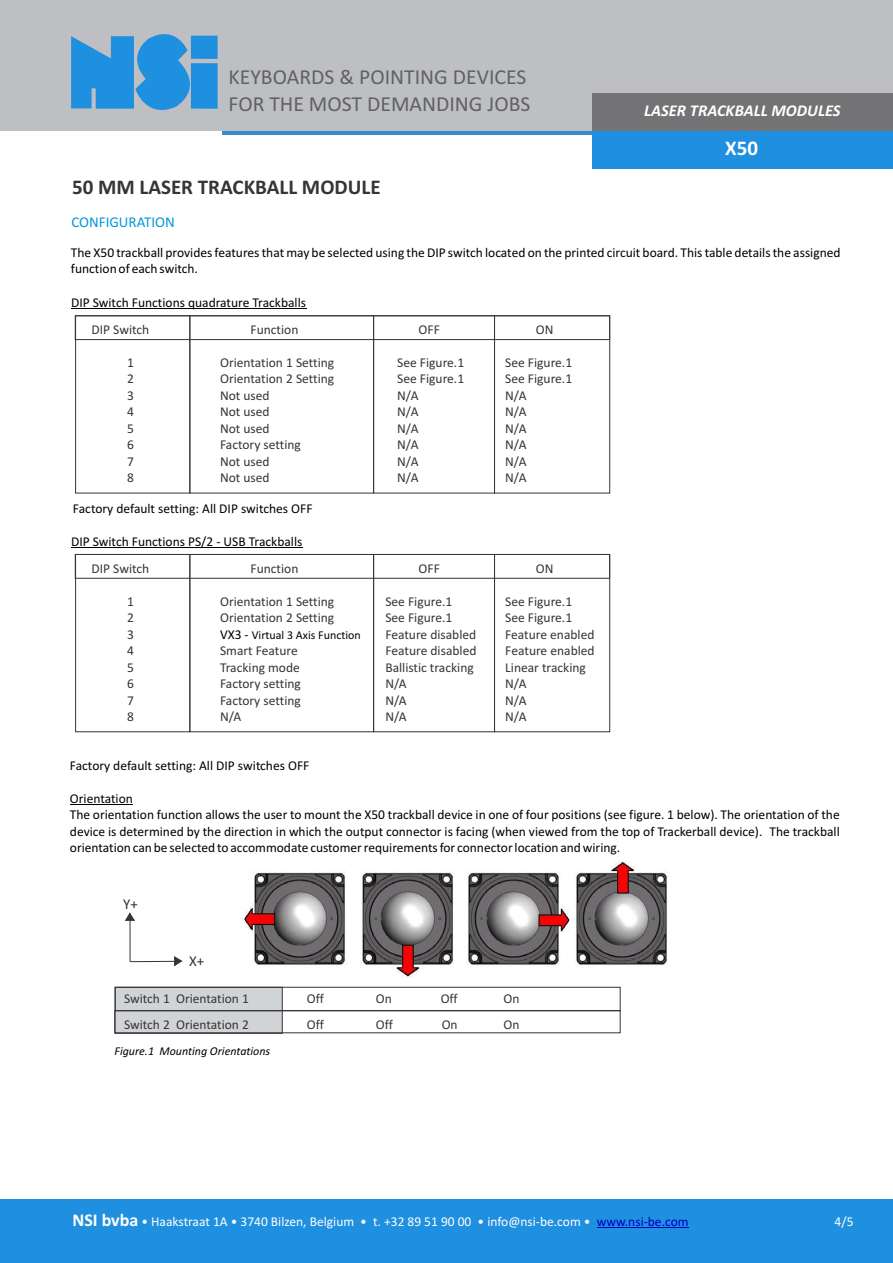
<style>
.page{position:relative;width:893px;height:1263px;background:#fff}
.page>*{position:absolute;margin:0;border:0;box-sizing:border-box;transform-origin:0 0}
.t1{font:21.45px/26.2px "Calibri";color:#616161}
.t2{font:700 21px "Calibri";color:#383336}
.t3{font:700 21px "Calibri";color:#fff}
.t4{font:italic 700 16.5px "Calibri";color:#fff}
.t5{font:15px "Calibri";color:#0099d9}
.t6{font:15px "Calibri";color:#383336}
.t7{font:13.5px/16.5px "Calibri";color:#000}
.t8{font:13.5px "Calibri";color:#383336}
.t9{font:13.5px "Calibri";color:#fff}
.t10{font:italic 12px "Calibri";color:#000}
.t11{font:12px "Calibri";color:#000}
.s1{font-size:13.5px}
.s2{font-weight:700;font-size:18px}
.s3{color:#0000c4}
</style>
<div class="page">
<div style="left:0;top:1200px;width:893px;height:63px;background:#1f8fe0"></div>
<hr style="left:597px;top:1227px;width:92px;height:1px;background:#0000c4">
<svg style="left:222px;top:130px;width:371px;height:4px"></svg>
<div style="left:0;top:0;width:893px;height:130px;background:#bdbfc2"></div>
<svg style="left:71px;top:34px;width:134px;height:76px"></svg>
<div style="left:191px;top:36px;width:27px;height:23px;background:#1f8fe0"></div>
<div style="left:191px;top:63px;width:27px;height:46px;background:#1f8fe0"></div>
<div style="left:593px;top:131px;width:300px;height:38px;background:#1f8fe0"></div>
<div style="left:593px;top:93px;width:300px;height:38px;background:#737375"></div>
<hr style="left:71px;top:309px;width:235px;height:1px;background:#000">
<div style="left:117px;top:989px;width:166px;height:42px;background:#d1d4d6"></div>
<div style="left:115px;top:987px;width:505px;height:24px;border:1px solid #383336"></div>
<div style="left:115px;top:1010px;width:505px;height:23px;border:1px solid #383336"></div>
<hr style="left:130px;top:920px;width:1px;height:42px;background:#383336">
<hr style="left:130px;top:961px;width:44px;height:1px;background:#383336">
<svg style="left:125px;top:913px;width:10px;height:8px"></svg>
<svg style="left:174px;top:956px;width:8px;height:10px"></svg>
<div style="left:75px;top:316px;width:115px;height:177px;border:1px solid #383336"></div>
<div style="left:373px;top:316px;width:122px;height:177px;border:1px solid #383336"></div>
<div style="left:494px;top:316px;width:116px;height:177px;border:1px solid #383336"></div>
<div style="left:75px;top:316px;width:535px;height:24px;border:1px solid #383336"></div>
<hr style="left:70px;top:804px;width:63px;height:1px;background:#000">
<hr style="left:71px;top:547px;width:231px;height:1px;background:#000">
<div style="left:75px;top:554px;width:115px;height:178px;border:1px solid #383336"></div>
<div style="left:190px;top:554px;width:184px;height:178px;border:1px solid #383336"></div>
<div style="left:373px;top:554px;width:122px;height:178px;border:1px solid #383336"></div>
<div style="left:494px;top:554px;width:116px;height:178px;border:1px solid #383336"></div>
<div style="left:75px;top:554px;width:535px;height:24px;border:1px solid #383336"></div>
<img style="left:244px;top:862px;width:423px;height:116px">
<h1 class="t1" style="left:229px;top:66px;width:303px">KEYBOARDS &amp; POINTING DEVICES<br>FOR THE MOST DEMANDING JOBS</h1>
<h2 class="t2" style="left:72px;top:178px;width:310px">50 MM LASER TRACKBALL MODULE</h2>
<p class="t4" style="left:644px;top:103px;width:198px">LASER TRACKBALL MODULES</p>
<h2 class="t3" style="left:725px;top:140px;width:34px">X50</h2>
<p class="t5" style="left:71px;top:216px;width:105px">CONFIGURATION</p>
<p class="t7" style="left:71px;top:245px;width:771px">The X50 trackball provides features that may be selected using the DIP switch located on the printed circuit board. This table details the assigned function of each switch.</p>
<p class="t7" style="left:71px;top:296px;width:236px">DIP Switch Functions quadrature Trackballs</p>
<p class="t8" style="left:92px;top:324px;width:59px">DIP Switch</p>
<p class="t8" style="left:250px;top:324px;width:49px">Function</p>
<p class="t8" style="left:419px;top:324px;width:23px">OFF</p>
<p class="t8" style="left:536px;top:324px;width:19px">ON</p>
<p class="t8" style="left:127px;top:357px;width:8px">1</p>
<p class="t8" style="left:220px;top:357px;width:116px">Orientation 1 Setting</p>
<p class="t8" style="left:397px;top:357px;width:68px">See Figure.1</p>
<p class="t8" style="left:505px;top:357px;width:68px">See Figure.1</p>
<p class="t8" style="left:127px;top:373px;width:8px">2</p>
<p class="t8" style="left:220px;top:373px;width:116px">Orientation 2 Setting</p>
<p class="t8" style="left:397px;top:373px;width:68px">See Figure.1</p>
<p class="t8" style="left:505px;top:373px;width:68px">See Figure.1</p>
<p class="t8" style="left:127px;top:390px;width:8px">3</p>
<p class="t8" style="left:220px;top:390px;width:51px">Not used</p>
<p class="t8" style="left:397px;top:390px;width:23px">N/A</p>
<p class="t8" style="left:505px;top:390px;width:23px">N/A</p>
<p class="t8" style="left:127px;top:406px;width:8px">4</p>
<p class="t8" style="left:220px;top:406px;width:51px">Not used</p>
<p class="t8" style="left:397px;top:406px;width:23px">N/A</p>
<p class="t8" style="left:505px;top:406px;width:23px">N/A</p>
<p class="t8" style="left:127px;top:423px;width:8px">5</p>
<p class="t8" style="left:220px;top:423px;width:51px">Not used</p>
<p class="t8" style="left:397px;top:423px;width:23px">N/A</p>
<p class="t8" style="left:505px;top:423px;width:23px">N/A</p>
<p class="t8" style="left:127px;top:439px;width:8px">6</p>
<p class="t8" style="left:220px;top:439px;width:82px">Factory setting</p>
<p class="t8" style="left:397px;top:439px;width:23px">N/A</p>
<p class="t8" style="left:505px;top:439px;width:23px">N/A</p>
<p class="t8" style="left:127px;top:456px;width:8px">7</p>
<p class="t8" style="left:220px;top:456px;width:51px">Not used</p>
<p class="t8" style="left:397px;top:456px;width:23px">N/A</p>
<p class="t8" style="left:505px;top:456px;width:23px">N/A</p>
<p class="t8" style="left:127px;top:472px;width:8px">8</p>
<p class="t8" style="left:220px;top:472px;width:51px">Not used</p>
<p class="t8" style="left:397px;top:472px;width:23px">N/A</p>
<p class="t8" style="left:505px;top:472px;width:23px">N/A</p>
<p class="t7" style="left:73px;top:502px;width:241px">Factory default setting: All DIP switches OFF</p>
<p class="t7" style="left:71px;top:534px;width:233px">DIP Switch Functions PS/2 - USB Trackballs</p>
<p class="t8" style="left:92px;top:563px;width:59px">DIP Switch</p>
<p class="t8" style="left:250px;top:563px;width:49px">Function</p>
<p class="t8" style="left:419px;top:563px;width:23px">OFF</p>
<p class="t8" style="left:536px;top:563px;width:19px">ON</p>
<p class="t8" style="left:127px;top:595px;width:8px">1</p>
<p class="t8" style="left:220px;top:595px;width:116px">Orientation 1 Setting</p>
<p class="t8" style="left:385px;top:595px;width:68px">See Figure.1</p>
<p class="t8" style="left:505px;top:595px;width:68px">See Figure.1</p>
<p class="t8" style="left:127px;top:612px;width:8px">2</p>
<p class="t8" style="left:220px;top:612px;width:116px">Orientation 2 Setting</p>
<p class="t8" style="left:385px;top:612px;width:68px">See Figure.1</p>
<p class="t8" style="left:505px;top:612px;width:68px">See Figure.1</p>
<p class="t8" style="left:127px;top:628px;width:8px">3</p>
<p class="t8" style="left:385px;top:628px;width:92px">Feature disabled</p>
<p class="t8" style="left:505px;top:628px;width:91px">Feature enabled</p>
<p class="t8" style="left:127px;top:645px;width:8px">4</p>
<p class="t8" style="left:220px;top:645px;width:79px">Smart Feature</p>
<p class="t8" style="left:385px;top:645px;width:93px">Feature disabled</p>
<p class="t8" style="left:505px;top:645px;width:91px">Feature enabled</p>
<p class="t8" style="left:127px;top:661px;width:8px">5</p>
<p class="t8" style="left:220px;top:661px;width:81px">Tracking mode</p>
<p class="t8" style="left:385px;top:661px;width:90px">Ballistic tracking</p>
<p class="t8" style="left:505px;top:661px;width:82px">Linear tracking</p>
<p class="t8" style="left:127px;top:678px;width:8px">6</p>
<p class="t8" style="left:220px;top:678px;width:82px">Factory setting</p>
<p class="t8" style="left:385px;top:678px;width:23px">N/A</p>
<p class="t8" style="left:505px;top:678px;width:23px">N/A</p>
<p class="t8" style="left:127px;top:694px;width:8px">7</p>
<p class="t8" style="left:220px;top:694px;width:82px">Factory setting</p>
<p class="t8" style="left:385px;top:694px;width:23px">N/A</p>
<p class="t8" style="left:505px;top:694px;width:23px">N/A</p>
<p class="t8" style="left:127px;top:711px;width:8px">8</p>
<p class="t8" style="left:220px;top:711px;width:23px">N/A</p>
<p class="t8" style="left:385px;top:711px;width:23px">N/A</p>
<p class="t8" style="left:505px;top:711px;width:23px">N/A</p>
<p class="t11" style="left:220px;top:630px;width:142px"><span class="s1">VX3 -</span> Virtual 3 Axis Function</p>
<p class="t7" style="left:70px;top:758px;width:241px">Factory default setting: All DIP switches OFF</p>
<p class="t7" style="left:70px;top:791px;width:771px">Orientation<br>The orientation function allows the user to mount the X50 trackball device in one of four positions (see figure. 1 below). The orientation of the device is determined by the direction in which the output connector is facing (when viewed from the top of Trackerball device). The trackball orientation can be selected to accommodate customer requirements for connector location and wiring.</p>
<p class="t6" style="left:123px;top:897px;width:16px">Y+</p>
<p class="t6" style="left:189px;top:955px;width:17px">X+</p>
<p class="t8" style="left:124px;top:993px;width:47px">Switch 1</p>
<p class="t8" style="left:307px;top:993px;width:19px">Off</p>
<p class="t8" style="left:376px;top:993px;width:18px">On</p>
<p class="t8" style="left:441px;top:993px;width:19px">Off</p>
<p class="t8" style="left:503px;top:993px;width:18px">On</p>
<p class="t8" style="left:124px;top:1019px;width:126px">Switch 2 Orientation 2</p>
<p class="t8" style="left:307px;top:1019px;width:19px">Off</p>
<p class="t8" style="left:376px;top:1019px;width:19px">Off</p>
<p class="t8" style="left:442px;top:1019px;width:18px">On</p>
<p class="t8" style="left:503px;top:1019px;width:18px">On</p>
<p class="t8" style="left:176px;top:993px;width:74px">Orientation 1</p>
<p class="t10" style="left:115px;top:1046px;width:157px">Figure.1 Mounting Orientations</p>
<p class="t9" style="left:72px;top:1216px;width:618px"><span class="s2">NSI bvba</span> • Haakstraat 1A • 3740 Bilzen, Belgium • t. +32 89 51 90 00 • info@nsi-be.com • <span class="s3">www.nsi-be.com</span></p>
<p class="t9" style="left:835px;top:1216px;width:20px">4/5</p>
</div>
